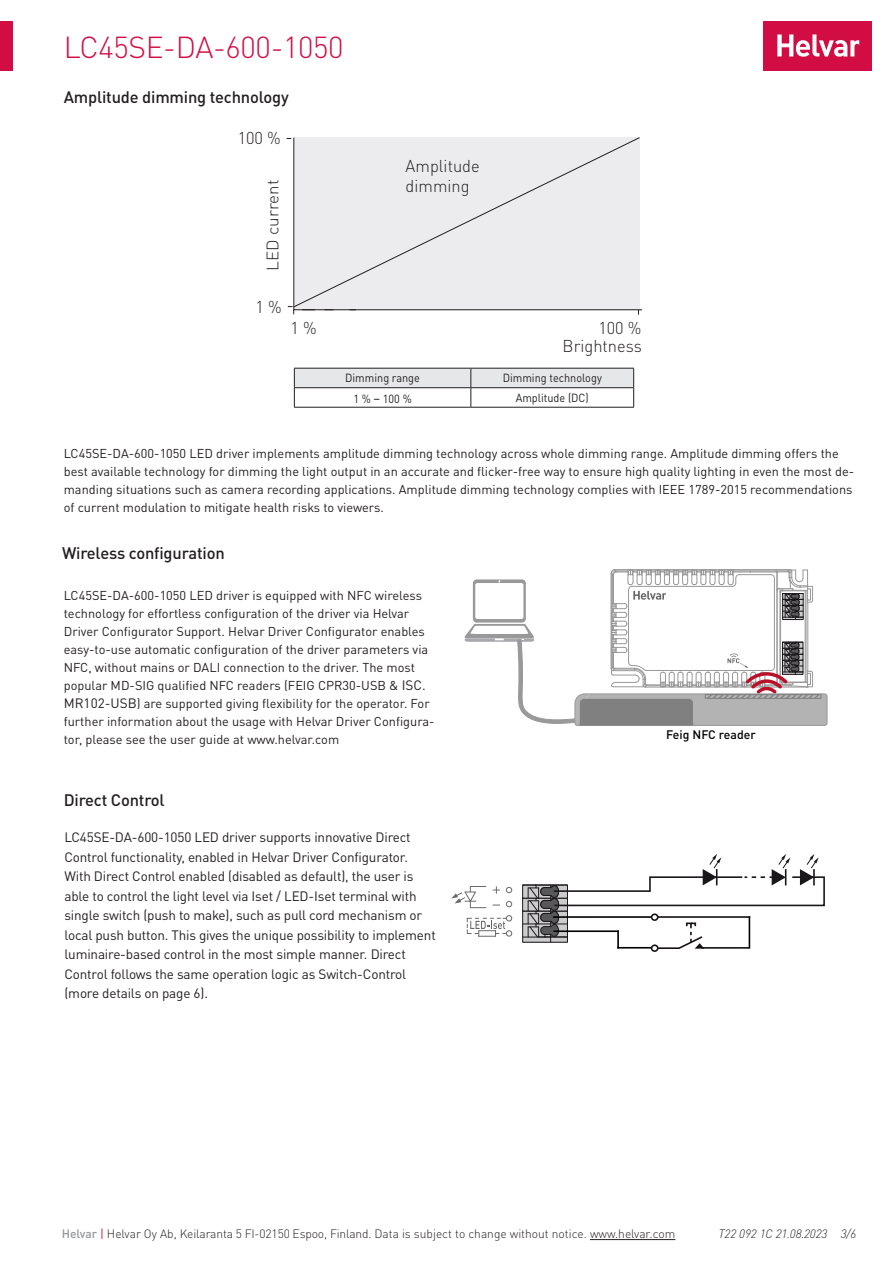
<style>
.page{position:relative;width:893px;height:1263px;background:#fff}
.page>*{position:absolute;margin:0;border:0;box-sizing:border-box;transform-origin:0 0}
.HELVAR_Small_Heading_DIN{font:300 30px "DIN Pro";letter-spacing:-.01em;color:#d20d44}
.t1{font:300 16.95px/20.4px "DIN Pro";color:#231f20}
.Data_subheads{font:500 16.5px "DIN Pro";letter-spacing:-.01em;color:#231f20}
.HELVAR_Small_Heading_DIN-2{font:500 16.5px "DIN Pro";letter-spacing:-.01em;color:#231f20}
.t2{font:300 16.5px "DIN Pro";color:#231f20}
.HELVAR_captions{font:13.5px/19.5px "DIN Pro";letter-spacing:-.01em;color:#231f20}
.t3{font:12.75px/18px "DIN Pro";color:#231f20}
.t4{font:500 12.3px "DIN Pro";color:#000}
.t5{font:300 12px "DIN Pro";color:#231f20}
.Documnetn_number{font:italic 300 12px "DIN Pro";letter-spacing:-.005em;color:#231f20}
.leipisO{font:11.7px "DIN Pro";color:#231f20;scale:.93 1}
.s1{font-size:13.8px}
.s2{font-size:13.5px}
.s3{font-weight:500;color:#939598}
.s4{font-weight:400;color:#d20d44}
</style>
<div class="page">
<hr style="left:590px;top:1239px;width:85px;height:1px;background:#231f20">
<svg style="left:464px;top:569px;width:363px;height:157px"></svg>
<svg style="left:524px;top:913px;width:4px;height:27px"></svg>
<div style="left:522px;top:911px;width:46px;height:31px;border:1px solid #1a171b"></div>
<hr style="left:523px;top:923px;width:44px;height:1px;background:#1a171b">
<hr style="left:523px;top:937px;width:44px;height:1px;background:#1a171b">
<svg style="left:524px;top:900px;width:4px;height:9px"></svg>
<div style="left:522px;top:898px;width:46px;height:13px;border:1px solid #1a171b"></div>
<svg style="left:524px;top:887px;width:4px;height:9px"></svg>
<div style="left:522px;top:885px;width:46px;height:13px;border:1px solid #1a171b"></div>
<hr style="left:523px;top:884px;width:44px;height:1px;background:#1a171b">
<svg style="left:528px;top:854px;width:297px;height:95px"></svg>
<div style="left:651px;top:944px;width:8px;height:8px;border:2px solid #151115;border-radius:50%"></div>
<div style="left:651px;top:913px;width:8px;height:8px;border:2px solid #151115;border-radius:50%"></div>
<hr style="left:658px;top:916px;width:92px;height:2px;background:#151115">
<svg style="left:467px;top:915px;width:45px;height:22px"></svg>
<svg style="left:506px;top:887px;width:6px;height:6px"></svg>
<svg style="left:506px;top:901px;width:6px;height:6px"></svg>
<svg style="left:493px;top:886px;width:7px;height:8px"></svg>
<svg style="left:451px;top:886px;width:35px;height:22px"></svg>
<div style="left:293px;top:137px;width:350px;height:173px;background:#ececee"></div>
<svg style="left:288px;top:306px;width:6px;height:8px"></svg>
<hr style="left:294px;top:407px;width:177px;height:1px;background:#231f20">
<hr style="left:471px;top:407px;width:163px;height:1px;background:#231f20">
<svg style="left:294px;top:368px;width:340px;height:39px"></svg>
<div style="left:763px;top:21px;width:109px;height:50px;background:#d20d44"></div>
<svg style="left:777px;top:34px;width:82px;height:23px"></svg>
<div style="left:0;top:21px;width:13px;height:50px;background:#d20d44"></div>
<p class="HELVAR_Small_Heading_DIN" style="left:64px;top:24px;width:281px">LC45SE-DA-600-1050</p>
<p class="Data_subheads" style="left:64px;top:84px;width:226px">Amplitude dimming technology</p>
<p class="t1" style="left:238px;top:126px;width:45px">100 %</p>
<p class="t2" style="left:260px;top:271px;width:92px;rotate:-90deg">LED current</p>
<p class="t1" style="left:256px;top:295px;width:28px">1 %</p>
<p class="t1" style="left:406px;top:154px;width:76px">Amplitude dimming</p>
<p class="t1" style="left:291px;top:316px;width:28px">1 %</p>
<p class="t1" style="left:598px;top:316px;width:45px">100 %</p>
<p class="t1" style="left:563px;top:334px;width:81px">Brightness</p>
<p class="leipisO" style="left:345px;top:369px;width:82px">Dimming range</p>
<p class="leipisO" style="left:503px;top:369px;width:108px">Dimming technology</p>
<p class="leipisO" style="left:353px;top:389px;width:64px">1 % <span class="s1">–</span> 100 %</p>
<p class="leipisO" style="left:516px;top:388px;width:80px">Amplitude (DC)</p>
<p class="t3" style="left:64px;top:443px;width:792px">LC45SE-DA-600-1050 LED driver implements amplitude dimming technology across whole dimming range. Amplitude dimming offers the best available technology for dimming the light output in an accurate and flicker-free way to ensure high quality lighting in even the most de&shy;manding situations such as camera recording applications. Amplitude dimming technology complies with IEEE 1789-2015 recommendations of current modulation to mitigate health risks to viewers.</p>
<p class="HELVAR_Small_Heading_DIN-2" style="left:62px;top:540px;width:164px">Wireless configuration</p>
<p class="t3" style="left:64px;top:585px;width:372px">LC45SE-DA-600-1050 LED driver is equipped with NFC wireless technology for effortless configuration of the driver via Helvar Driver Configurator Support. Helvar Driver Configurator enables easy-to-use automatic configuration of the driver parameters via NFC, without mains or DALI connection to the driver. The most popular MD-SIG qualified NFC readers (FEIG CPR30-USB &amp; <span class="s2">ISC.<br>MR102-USB</span>) are supported giving flexibility for the operator. For further information about the usage with Helvar Driver Configura&shy;tor, please see the user guide at www.helvar.com</p>
<p class="t4" style="left:666px;top:725px;width:91px">Feig NFC reader</p>
<p class="Data_subheads" style="left:64px;top:787px;width:102px">Direct Control</p>
<p class="HELVAR_captions" style="left:64px;top:826px;width:373px">LC45SE-DA-600-1050 LED driver supports innovative Direct Control functionality, enabled in Helvar Driver Configurator.<br>With Direct Control enabled (disabled as default), the user is able to control the light level via Iset / LED-Iset terminal with single switch (push to make), such as pull cord mechanism or local push button. This gives the unique possibility to implement luminaire-based control in the most simple manner. Direct Control follows the same operation logic as Switch-Control (more details on page 6).</p>
<p class="t5" style="left:62px;top:1224px;width:615px"><span class="s3">Helvar</span> <span class="s4">|</span> Helvar Oy Ab, Keilaranta 5 FI-02150 Espoo, Finland. Data is subject to change without notice. www.helvar.com</p>
<p class="Documnetn_number" style="left:718px;top:1224px;width:139px">T22 092 1C 21.08.2023 3/6</p>
</div>
